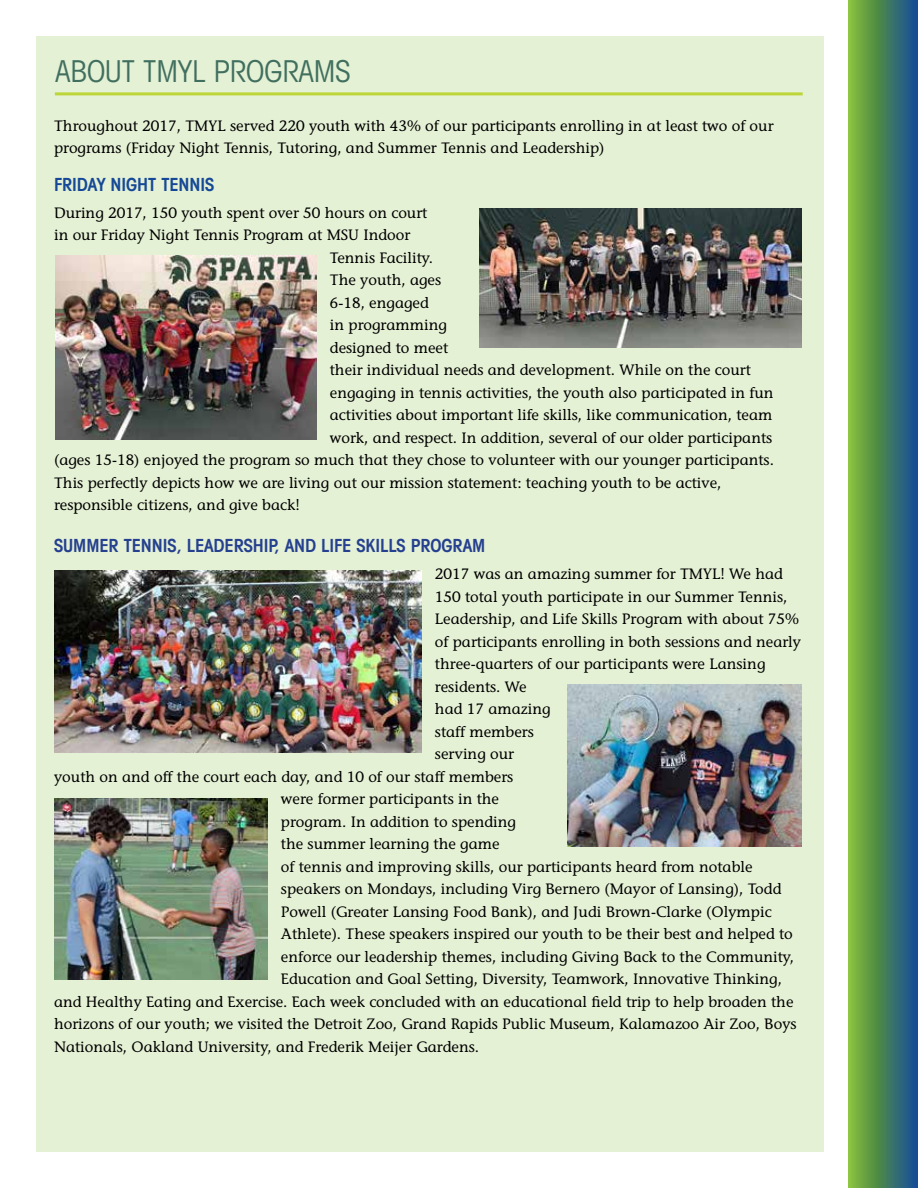
<style>
.page{position:relative;width:918px;height:1188px;background:#fff}
.page>*{position:absolute;margin:0;border:0;box-sizing:border-box;transform-origin:0 0}
.t1{font:condensed 30px "Avant Garde IT Cby BT";color:#416f5f}
.t2{font:600 condensed 18px "Avant Garde IT Cby BT";color:#25408f}
.t3{font:600 condensed 18px "Avant Garde IT Cby BT";color:#154997}
.t4{font:15px/22.5px "Stone Informal";color:#000}
</style>
<div class="page">
<div style="left:36px;top:36px;width:788px;height:1116px;background:#e5f1d5"></div>
<svg style="left:848px;top:0;width:70px;height:1188px;background:#528c58"></svg>
<hr style="left:55px;top:92px;width:748px;height:3px;background:#bcd639">
<img style="left:480px;top:209px;width:322px;height:138px">
<img style="left:55px;top:256px;width:261px;height:184px">
<img style="left:54px;top:570px;width:367px;height:183px">
<img style="left:54px;top:798px;width:213px;height:181px">
<img style="left:568px;top:684px;width:233px;height:162px">
<h1 class="t1" style="left:56px;top:54px;width:296px">ABOUT TMYL PROGRAMS</h1>
<p class="t4" style="left:54px;top:115px;width:721px">Throughout 2017, TMYL served 220 youth with 43% of our participants enrolling in at least two of our programs (Friday Night Tennis, Tutoring, and Summer Tennis and Leadership)</p>
<p class="t3" style="left:54px;top:174px;width:162px">FRIDAY NIGHT TENNIS</p>
<p class="t4" style="left:54px;top:202px;width:375px">During 2017, 150 youth spent over 50 hours on court</p>
<p class="t4" style="left:54px;top:224px;width:358px">in our Friday Night Tennis Program at MSU Indoor</p>
<p class="t4" style="left:330px;top:247px;width:105px">Tennis Facility.</p>
<p class="t4" style="left:330px;top:269px;width:113px">The youth, ages</p>
<p class="t4" style="left:330px;top:292px;width:101px">6-18, engaged</p>
<p class="t4" style="left:330px;top:314px;width:119px">in programming</p>
<p class="t4" style="left:330px;top:337px;width:120px">designed to meet</p>
<p class="t4" style="left:330px;top:359px;width:422px">their individual needs and development. While on the court</p>
<p class="t4" style="left:330px;top:382px;width:445px">engaging in tennis activities, the youth also participated in fun</p>
<p class="t4" style="left:330px;top:404px;width:444px">activities about important life skills, like communication, team</p>
<p class="t4" style="left:330px;top:427px;width:444px">work, and respect. In addition, several of our older participants</p>
<p class="t4" style="left:54px;top:449px;width:721px">(ages 15-18) enjoyed the program so much that they chose to volunteer with our younger participants.</p>
<p class="t4" style="left:54px;top:472px;width:669px">This perfectly depicts how we are living out our mission statement: teaching youth to be active,</p>
<p class="t4" style="left:54px;top:494px;width:247px">responsible citizens, and give back!</p>
<p class="t2" style="left:54px;top:535px;width:433px">SUMMER TENNIS, LEADERSHIP, AND LIFE SKILLS PROGRAM</p>
<p class="t4" style="left:435px;top:563px;width:350px">2017 was an amazing summer for TMYL! We had</p>
<p class="t4" style="left:435px;top:586px;width:354px">150 total youth participate in our Summer Tennis,</p>
<p class="t4" style="left:435px;top:608px;width:366px">Leadership, and Life Skills Program with about 75%</p>
<p class="t4" style="left:435px;top:631px;width:368px">of participants enrolling in both sessions and nearly</p>
<p class="t4" style="left:435px;top:653px;width:332px">three-quarters of our participants were Lansing</p>
<p class="t4" style="left:435px;top:676px;width:93px">residents. We</p>
<p class="t4" style="left:435px;top:698px;width:117px">had 17 amazing</p>
<p class="t4" style="left:435px;top:721px;width:100px">staff members</p>
<p class="t4" style="left:435px;top:743px;width:81px">serving our</p>
<p class="t4" style="left:54px;top:766px;width:461px">youth on and off the court each day, and 10 of our staff members</p>
<p class="t4" style="left:281px;top:788px;width:220px">were former participants in the</p>
<p class="t4" style="left:281px;top:811px;width:237px">program. In addition to spending</p>
<p class="t4" style="left:281px;top:833px;width:220px">the summer learning the game</p>
<p class="t4" style="left:281px;top:856px;width:473px">of tennis and improving skills, our participants heard from notable</p>
<p class="t4" style="left:281px;top:878px;width:502px">speakers on Mondays, including Virg Bernero (Mayor of Lansing), Todd</p>
<p class="t4" style="left:281px;top:901px;width:492px">Powell (Greater Lansing Food Bank), and Judi Brown-Clarke (Olympic</p>
<p class="t4" style="left:281px;top:923px;width:513px">Athlete). These speakers inspired our youth to be their best and helped to</p>
<p class="t4" style="left:281px;top:946px;width:515px">enforce our leadership themes, including Giving Back to the Community,</p>
<p class="t4" style="left:281px;top:968px;width:503px">Education and Goal Setting, Diversity, Teamwork, Innovative Thinking,</p>
<p class="t4" style="left:54px;top:991px;width:741px">and Healthy Eating and Exercise. Each week concluded with an educational field trip to help broaden the</p>
<p class="t4" style="left:54px;top:1013px;width:744px">horizons of our youth; we visited the Detroit Zoo, Grand Rapids Public Museum, Kalamazoo Air Zoo, Boys</p>
<p class="t4" style="left:54px;top:1036px;width:427px">Nationals, Oakland University, and Frederik Meijer Gardens.</p>
</div>
